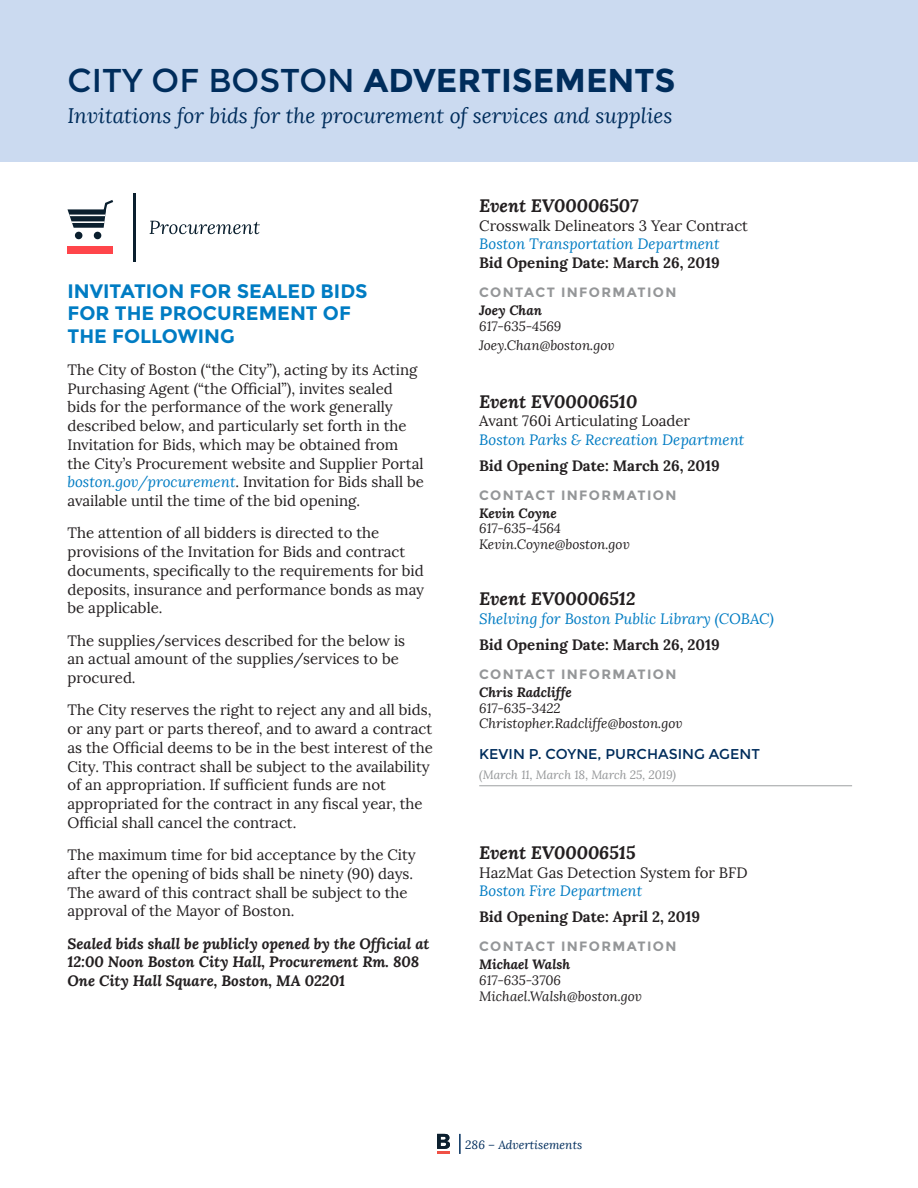
<style>
.page{position:relative;width:918px;height:1188px;background:#fff}
.page>*{position:absolute;margin:0;border:0;box-sizing:border-box;transform-origin:0 0}
.t1{font:700 33px "Montserrat";color:#002d5c}
.t2{font:italic 21px "Lora";color:#002d5c}
.t3{font:700 19.5px/22.5px "Montserrat";color:#007cc3}
.t4{font:italic 700 18px "Lora";color:#231f20}
.t5{font:15px/18.8px "Lora";color:#231f20}
.t6{font:italic 700 15px/18.8px "Lora";color:#231f20}
.t7{font:italic 15px "Lora";color:#007cc3}
.t8{font:700 15px "Lora";color:#231f20}
.t9{font:14.25px "Montserrat";color:#002d5c}
.t10{font:italic 13.5px/15.8px "Lora";color:#231f20}
.t11{font:700 13.5px "Montserrat";letter-spacing:.1em;color:#949698}
.t12{font:italic 700 13.5px "Lora";color:#231f20}
.t13{font:italic 12px "Lora";color:#949698}
.t14{font:italic 12px "Lora";color:#002d5c}
.s1{font-weight:400}
.s2{font-style:italic;color:#007cc3}
</style>
<div class="page">
<svg style="left:437px;top:1134px;width:13px;height:20px"></svg>
<hr style="left:459px;top:1134px;width:2px;height:20px;background:#002d5c">
<div style="left:0;top:0;width:918px;height:162px;background:#cbdaf0"></div>
<hr style="left:134px;top:193px;width:2px;height:69px;background:#0a1f2e">
<svg style="left:150px;top:221px;width:110px;height:13px"></svg>
<div style="left:75px;top:232px;width:7px;height:7px;background:#0a1f2e;border-radius:50%"></div>
<div style="left:94px;top:232px;width:7px;height:7px;background:#0a1f2e;border-radius:50%"></div>
<div style="left:68px;top:247px;width:45px;height:7px;background:#ff454a"></div>
<svg style="left:68px;top:200px;width:46px;height:28px"></svg>
<hr style="left:479px;top:785px;width:373px;height:1px;background:#9ea0a2">
<h1 class="t1" style="left:68px;top:61px;width:610px"><span class="s1">CITY OF BOSTON</span> ADVERTISEMENTS</h1>
<h2 class="t2" style="left:68px;top:103px;width:607px">Invitations for bids for the procurement of services and supplies</h2>
<h3 class="t3" style="left:68px;top:280px;width:302px">INVITATION FOR SEALED BIDS<br>FOR THE PROCUREMENT OF<br>THE FOLLOWING</h3>
<p class="t5" style="left:68px;top:360px;width:358px">The City of Boston (“the City”), acting by its Acting Purchasing Agent (“the Official”), invites sealed bids for the performance of the work generally described below, and particularly set forth in the Invitation for Bids, which may be obtained from the City’s Procurement website and Supplier Portal <span class="s2">boston.gov/procurement</span>. Invitation for Bids shall be available until the time of the bid opening.</p>
<p class="t5" style="left:68px;top:524px;width:358px">The attention of all bidders is directed to the provisions of the Invitation for Bids and contract documents, specifically to the requirements for bid deposits, insurance and performance bonds as may be applicable.</p>
<p class="t5" style="left:68px;top:631px;width:339px">The supplies/services described for the below is an actual amount of the supplies/services to be procured.</p>
<p class="t5" style="left:68px;top:701px;width:367px">The City reserves the right to reject any and all bids, or any part or parts thereof, and to award a contract as the Official deems to be in the best interest of the City. This contract shall be subject to the availability of an appropriation. If sufficient funds are not appropriated for the contract in any fiscal year, the Official shall cancel the contract.</p>
<p class="t5" style="left:68px;top:845px;width:350px">The maximum time for bid acceptance by the City after the opening of bids shall be ninety (90) days.<br>The award of this contract shall be subject to the approval of the Mayor of Boston.</p>
<p class="t6" style="left:68px;top:934px;width:364px">Sealed bids shall be publicly opened by the Official at<br>12:00 Noon Boston City Hall, Procurement Rm. 808<br>One City Hall Square, Boston, MA 02201</p>
<p class="t4" style="left:479px;top:193px;width:161px">Event EV00006507</p>
<p class="t5" style="left:479px;top:216px;width:270px">Crosswalk Delineators 3 Year Contract</p>
<p class="t7" style="left:479px;top:235px;width:242px">Boston Transportation Department</p>
<p class="t8" style="left:479px;top:253px;width:242px">Bid Opening Date: March 26, 2019</p>
<p class="t11" style="left:479px;top:285px;width:199px">CONTACT INFORMATION</p>
<p class="t12" style="left:479px;top:301px;width:64px">Joey Chan</p>
<p class="t10" style="left:479px;top:317px;width:137px;line-height:18.8px">617-635-4569<br>Joey.Chan@boston.gov</p>
<p class="t4" style="left:479px;top:389px;width:160px">Event EV00006510</p>
<p class="t5" style="left:479px;top:412px;width:212px">Avant 760i Articulating Loader</p>
<p class="t7" style="left:479px;top:431px;width:267px">Boston Parks &amp; Recreation Department</p>
<p class="t8" style="left:479px;top:455px;width:242px">Bid Opening Date: March 26, 2019</p>
<p class="t11" style="left:479px;top:487px;width:199px">CONTACT INFORMATION</p>
<p class="t12" style="left:479px;top:504px;width:79px">Kevin Coyne</p>
<p class="t10" style="left:479px;top:521px;width:152px">617-635-4564<br>Kevin.Coyne@boston.gov</p>
<p class="t4" style="left:479px;top:587px;width:158px">Event EV00006512</p>
<p class="t7" style="left:479px;top:610px;width:296px">Shelving for Boston Public Library (COBAC)</p>
<p class="t8" style="left:479px;top:635px;width:242px">Bid Opening Date: March 26, 2019</p>
<p class="t11" style="left:479px;top:666px;width:199px">CONTACT INFORMATION</p>
<p class="t12" style="left:479px;top:683px;width:94px">Chris Radcliffe</p>
<p class="t10" style="left:479px;top:700px;width:205px">617-635-3422<br>Christopher.Radcliffe@boston.gov</p>
<p class="t9" style="left:479px;top:746px;width:282px">KEVIN P. COYNE, PURCHASING AGENT</p>
<p class="t13" style="left:479px;top:768px;width:198px">(March 11, March 18, March 25, 2019)</p>
<p class="t4" style="left:479px;top:840px;width:158px">Event EV00006515</p>
<p class="t5" style="left:479px;top:863px;width:270px">HazMat Gas Detection System for BFD</p>
<p class="t7" style="left:479px;top:882px;width:164px">Boston Fire Department</p>
<p class="t8" style="left:479px;top:907px;width:222px">Bid Opening Date: April 2, 2019</p>
<p class="t11" style="left:479px;top:938px;width:199px">CONTACT INFORMATION</p>
<p class="t12" style="left:479px;top:955px;width:92px">Michael Walsh</p>
<p class="t10" style="left:479px;top:972px;width:164px">617-635-3706<br>Michael.Walsh@boston.gov</p>
<p class="t14" style="left:465px;top:1137px;width:118px">286 – Advertisements</p>
</div>
